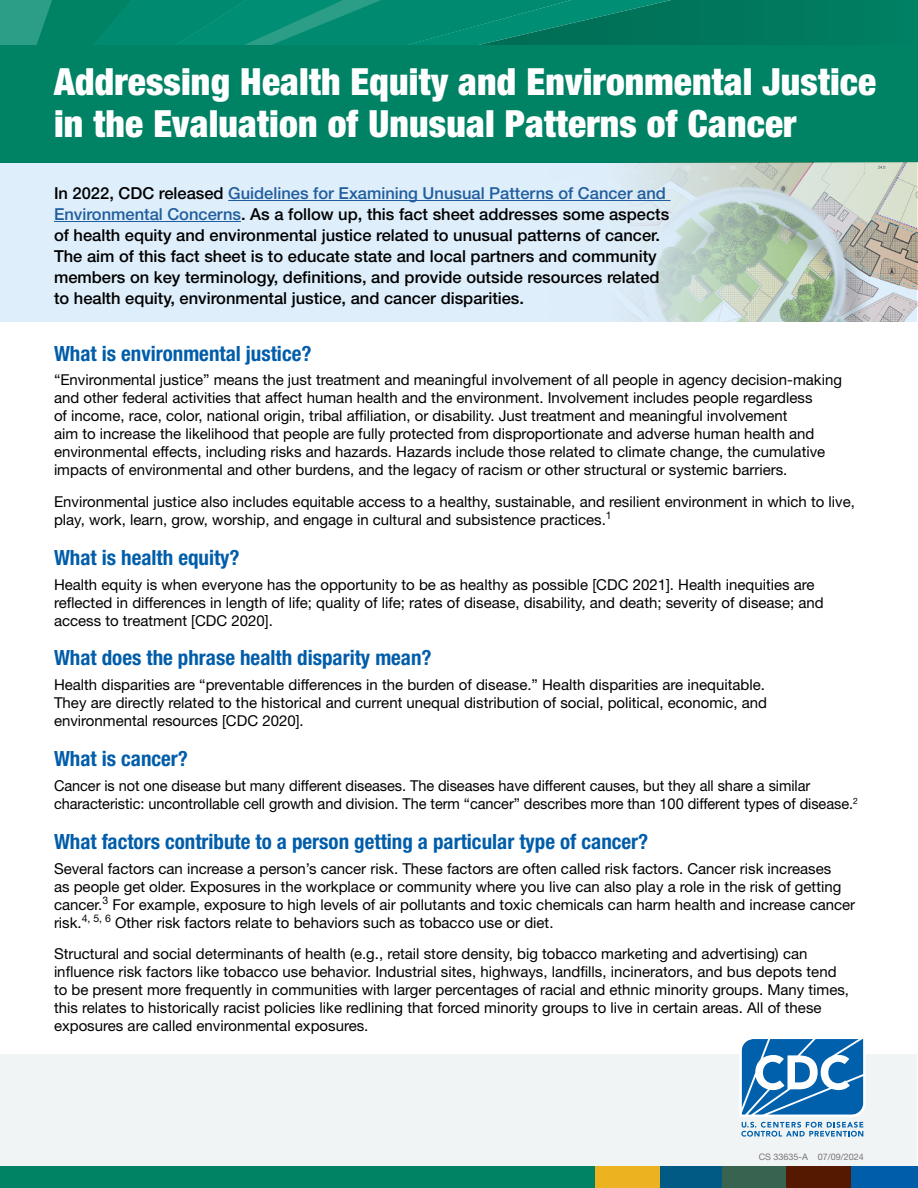
<style>
.page{position:relative;width:918px;height:1188px;background:#fff}
.page>*{position:absolute;margin:0;border:0;box-sizing:border-box;transform-origin:0 0}
.H1-_title{font:900 condensed 37.5px/42px "Helvetica Neue LT Std";letter-spacing:.005em;color:#fff}
.H2_question{font:700 condensed 21px "Helvetica Neue LT Std";color:#005daa}
.P_FIRST_PARA{font:500 16.5px/21px "Helvetica Neue LT Std";color:#000}
.t1{font:15px/18px "Helvetica Neue LT Std";color:#000}
.t2{font:9px "Helvetica Neue LT Std";color:#757575}
.s1{color:#215e9e}
</style>
<div class="page">
<div style="left:1px;top:1054px;width:916px;height:134px;background:#f1f4f5"></div>
<svg style="left:0;top:0;width:918px;height:45px"></svg>
<div style="left:0;top:1167px;width:597px;height:21px;background:#008265"></div>
<div style="left:658px;top:1167px;width:65px;height:21px;background:#005a84"></div>
<div style="left:722px;top:1167px;width:65px;height:21px;background:#386351"></div>
<div style="left:787px;top:1167px;width:64px;height:21px;background:#551900"></div>
<div style="left:851px;top:1167px;width:67px;height:21px;background:#005daa"></div>
<div style="left:595px;top:1167px;width:64px;height:21px;background:#ecb21f"></div>
<div style="left:0;top:45px;width:918px;height:117px;background:#008265"></div>
<svg style="left:1px;top:162px;width:916px;height:160px;fill:#deeefa"></svg>
<svg style="left:740px;top:1039px;width:125px;height:98px"></svg>
<hr style="left:228px;top:200px;width:443px;height:1px;background:#215e9e">
<hr style="left:54px;top:221px;width:187px;height:1px;background:#215e9e">
<h1 class="H1-_title" style="left:54px;top:60px;width:824px">Addressing Health Equity and Environmental Justice in the Evaluation of Unusual Patterns of Cancer</h1>
<p class="P_FIRST_PARA" style="left:54px;top:182px;width:617px">In 2022, CDC released <span class="s1">Guidelines for Examining Unusual Patterns of Cancer and Environmental Concerns</span>. As a follow up, this fact sheet addresses some aspects of health equity and environmental justice related to unusual patterns of cancer.<br>The aim of this fact sheet is to educate state and local partners and community members on key terminology, definitions, and provide outside resources related to health equity, environmental justice, and cancer disparities.</p>
<h2 class="H2_question" style="left:54px;top:340px;width:259px">What is environmental justice?</h2>
<p class="t1" style="left:54px;top:371px;width:790px">“Environmental justice” means the just treatment and meaningful involvement of all people in agency decision-making and other federal activities that affect human health and the environment. Involvement includes people regardless<br>of income, race, color, national origin, tribal affiliation, or disability. Just treatment and meaningful involvement<br>aim to increase the likelihood that people are fully protected from disproportionate and adverse human health and environmental effects, including risks and hazards. Hazards include those related to climate change, the cumulative impacts of environmental and other burdens, and the legacy of racism or other structural or systemic barriers.</p>
<p class="t1" style="left:54px;top:492px;width:803px">Environmental justice also includes equitable access to a healthy, sustainable, and resilient environment in which to live, play, work, learn, grow, worship, and engage in cultural and subsistence practices.<sup>1</sup></p>
<h2 class="H2_question" style="left:54px;top:545px;width:187px">What is health equity?</h2>
<p class="t1" style="left:54px;top:575px;width:771px">Health equity is when everyone has the opportunity to be as healthy as possible [CDC 2021]. Health inequities are reflected in differences in length of life; quality of life; rates of disease, disability, and death; severity of disease; and access to treatment [CDC 2020].</p>
<h2 class="H2_question" style="left:54px;top:645px;width:379px">What does the phrase health disparity mean?</h2>
<p class="t1" style="left:54px;top:676px;width:715px">Health disparities are “preventable differences in the burden of disease.” Health disparities are inequitable.<br>They are directly related to the historical and current unequal distribution of social, political, economic, and environmental resources [CDC 2020].</p>
<h2 class="H2_question" style="left:54px;top:746px;width:136px">What is cancer?</h2>
<p class="t1" style="left:54px;top:776px;width:805px">Cancer is not one disease but many different diseases. The diseases have different causes, but they all share a similar characteristic: uncontrollable cell growth and division. The term “cancer” describes more than 100 different types of disease.<sup>2</sup></p>
<h2 class="H2_question" style="left:54px;top:829px;width:596px">What factors contribute to a person getting a particular type of cancer?</h2>
<p class="t1" style="left:54px;top:859px;width:803px">Several factors can increase a person’s cancer risk. These factors are often called risk factors. Cancer risk increases<br>as people get older. Exposures in the workplace or community where you live can also play a role in the risk of getting cancer.<sup>3</sup> For example, exposure to high levels of air pollutants and toxic chemicals can harm health and increase cancer risk.<sup>4,</sup> <sup>5,</sup> <sup>6</sup> Other risk factors relate to behaviors such as tobacco use or diet.</p>
<p class="t1" style="left:54px;top:945px;width:797px">Structural and social determinants of health (e.g., retail store density, big tobacco marketing and advertising) can influence risk factors like tobacco use behavior. Industrial sites, highways, landfills, incinerators, and bus depots tend to be present more frequently in communities with larger percentages of racial and ethnic minority groups. Many times, this relates to historically racist policies like redlining that forced minority groups to live in certain areas. All of these exposures are called environmental exposures.</p>
<p class="t2" style="left:759px;top:1151px;width:107px">CS 33635-A 07/09/2024</p>
</div>
